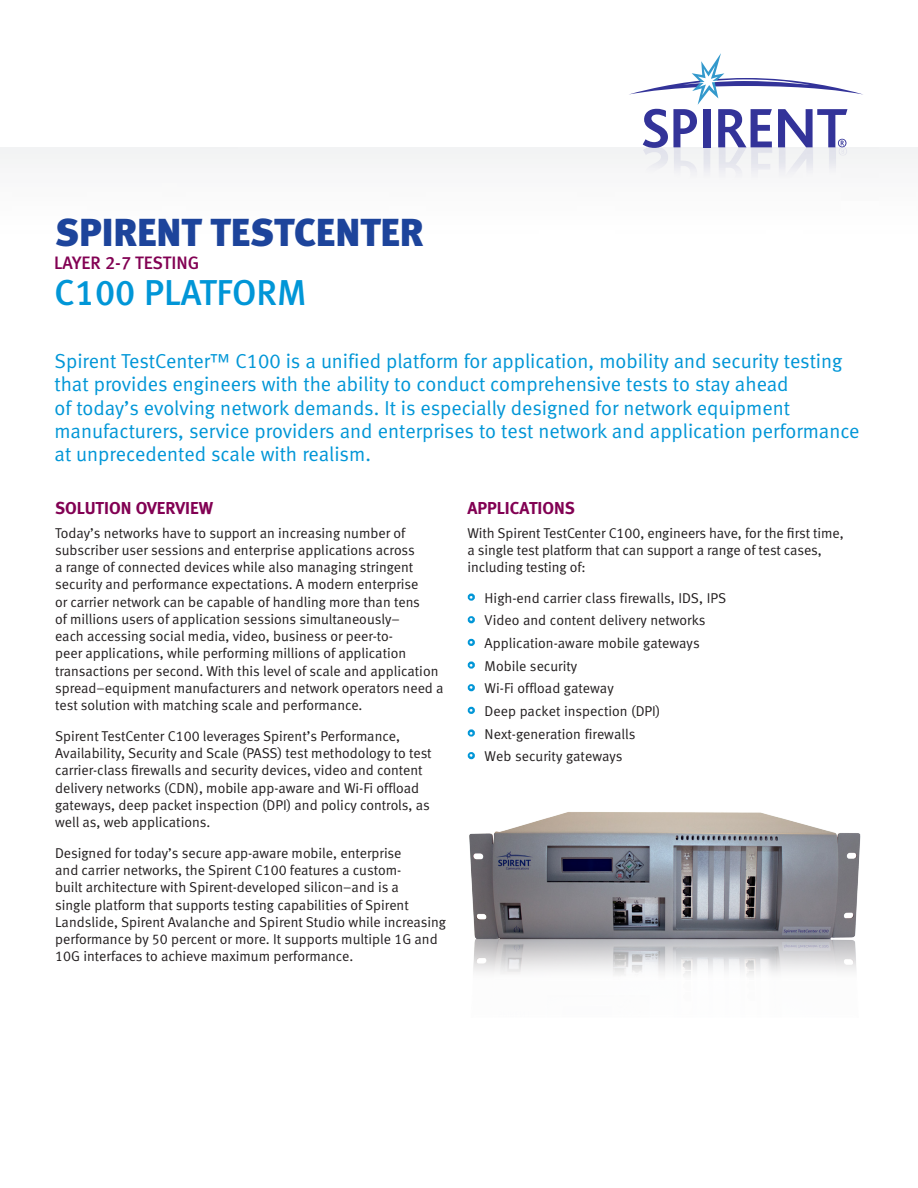
<style>
.page{position:relative;width:918px;height:1188px;background:#fff}
.page>*{position:absolute;margin:0;border:0;box-sizing:border-box;transform-origin:0 0}
.t1{font:39px "Meta Black LF";color:#1d449b}
.t2{font:36px "Meta Medium LF";color:#0196d7}
.t3{font:20.25px/23.2px "Meta Normal LF";color:#0196d7}
.t4{font:18px "Meta Medium LF";color:#820053}
.SUBHEAD{font:17.25px "Meta Bold LF";color:#820053}
.Body_Text{font:14.25px/17.2px "Meta Normal LF";color:#231f20}
</style>
<div class="page">
<img style="left:0;top:147px;width:918px;height:493px">
<svg style="left:629px;top:53px;width:234px;height:69px"></svg>
<img style="left:587px;top:122px;width:318px;height:131px">
<div style="left:468px;top:594px;width:7px;height:7px;border:4px solid #0196d7;border-radius:50%"></div>
<div style="left:468px;top:616px;width:7px;height:7px;border:4px solid #0196d7;border-radius:50%"></div>
<div style="left:468px;top:639px;width:7px;height:7px;border:4px solid #0196d7;border-radius:50%"></div>
<div style="left:468px;top:661px;width:7px;height:8px;border:4px solid #0196d7;border-radius:50%"></div>
<div style="left:468px;top:684px;width:7px;height:7px;border:4px solid #0196d7;border-radius:50%"></div>
<div style="left:468px;top:707px;width:7px;height:7px;border:4px solid #0196d7;border-radius:50%"></div>
<div style="left:468px;top:729px;width:7px;height:8px;border:4px solid #0196d7;border-radius:50%"></div>
<div style="left:468px;top:752px;width:7px;height:7px;border:4px solid #0196d7;border-radius:50%"></div>
<img style="left:469px;top:812px;width:392px;height:163px">
<h1 class="t1" style="left:55px;top:209px;width:370px">SPIRENT TESTCENTER</h1>
<h2 class="t2" style="left:55px;top:272px;width:254px">C100 PLATFORM</h2>
<p class="t4" style="left:54px;top:252px;width:147px">LAYER 2-7 TESTING</p>
<p class="t3" style="left:55px;top:349px;width:807px">Spirent TestCenter™ C100 is a unified platform for application, mobility and security testing that provides engineers with the ability to conduct comprehensive tests to stay ahead<br>of today’s evolving network demands. It is especially designed for network equipment manufacturers, service providers and enterprises to test network and application performance at unprecedented scale with realism.</p>
<p class="SUBHEAD" style="left:55px;top:497px;width:159px">SOLUTION OVERVIEW</p>
<p class="Body_Text" style="left:55px;top:524px;width:390px">Today’s networks have to support an increasing number of subscriber user sessions and enterprise applications across<br>a range of connected devices while also managing stringent security and performance expectations. A modern enterprise<br>or carrier network can be capable of handling more than tens<br>of millions users of application sessions simultaneously–<br>each accessing social media, video, business or peer-to-<br>peer applications, while performing millions of application transactions per second. With this level of scale and application spread–equipment manufacturers and network operators need a test solution with matching scale and performance.</p>
<p class="Body_Text" style="left:55px;top:727px;width:378px">Spirent TestCenter C100 leverages Spirent’s Performance, Availability, Security and Scale (PASS) test methodology to test carrier-class firewalls and security devices, video and content delivery networks (CDN), mobile app-aware and Wi-Fi offload gateways, deep packet inspection (DPI) and policy controls, as well as, web applications.</p>
<p class="Body_Text" style="left:55px;top:844px;width:392px">Designed for today’s secure app-aware mobile, enterprise<br>and carrier networks, the Spirent C100 features a custom-<br>built architecture with Spirent-developed silicon–and is a<br>single platform that supports testing capabilities of Spirent Landslide, Spirent Avalanche and Spirent Studio while increasing performance by 50 percent or more. It supports multiple 1G and 10G interfaces to achieve maximum performance.</p>
<p class="SUBHEAD" style="left:467px;top:497px;width:109px">APPLICATIONS</p>
<p class="Body_Text" style="left:467px;top:524px;width:378px">With Spirent TestCenter C100, engineers have, for the first time, a single test platform that can support a range of test cases, including testing of:</p>
<p class="Body_Text" style="left:470px;top:589px;width:258px"><sup>•</sup> High-end carrier class firewalls, IDS, IPS</p>
<p class="Body_Text" style="left:470px;top:612px;width:238px"><sup>•</sup> Video and content delivery networks</p>
<p class="Body_Text" style="left:470px;top:634px;width:232px"><sup>•</sup> Application-aware mobile gateways</p>
<p class="Body_Text" style="left:470px;top:657px;width:109px"><sup>•</sup> Mobile security</p>
<p class="Body_Text" style="left:470px;top:680px;width:146px"><sup>•</sup> Wi-Fi offload gateway</p>
<p class="Body_Text" style="left:470px;top:702px;width:192px"><sup>•</sup> Deep packet inspection (DPI)</p>
<p class="Body_Text" style="left:470px;top:725px;width:168px"><sup>•</sup> Next-generation firewalls</p>
<p class="Body_Text" style="left:470px;top:748px;width:155px"><sup>•</sup> Web security gateways</p>
</div>
